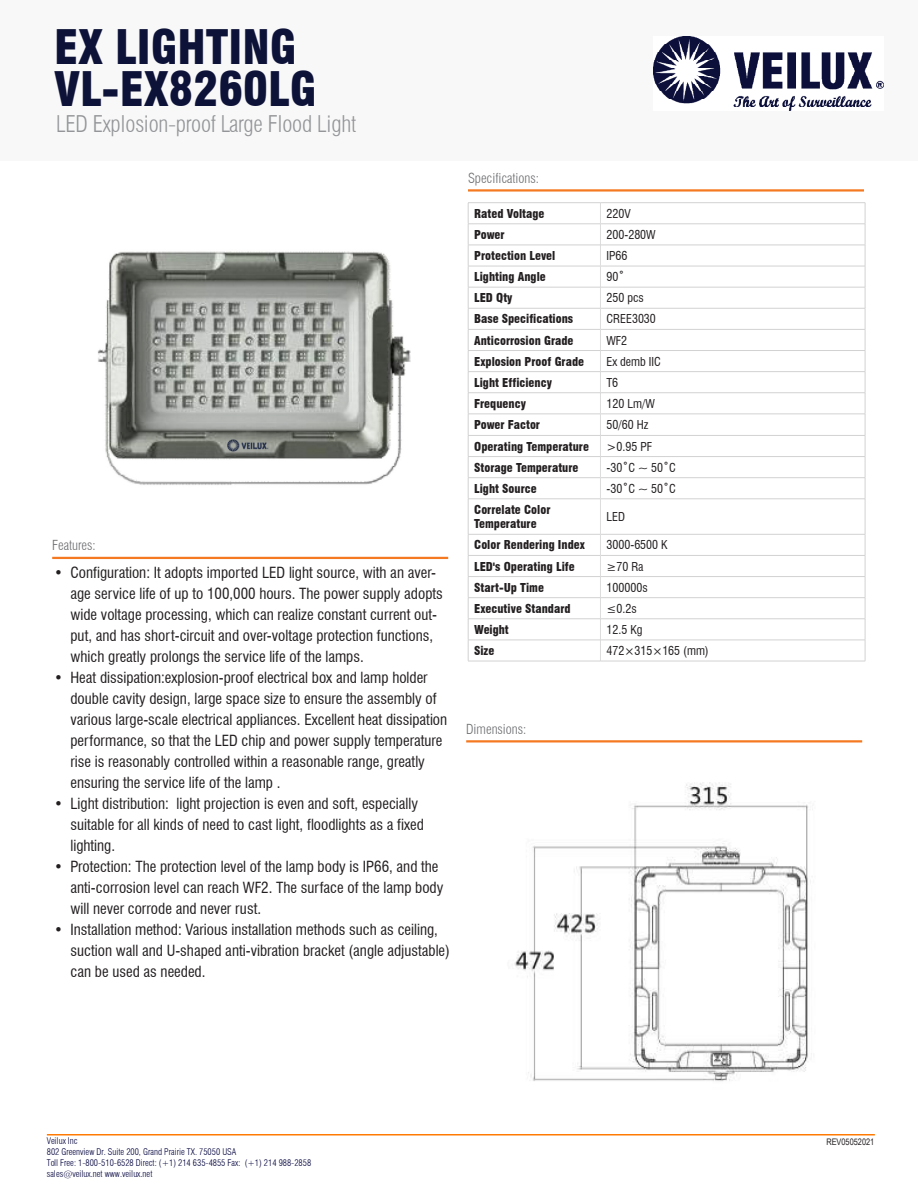
<style>
.page{position:relative;width:918px;height:1188px;background:#fff}
.page>*{position:absolute;margin:0;border:0;box-sizing:border-box;transform-origin:0 0}
.t1{font:900 condensed 46.5px/42px "Swiss 721 BT";color:#0d1238}
.t2{font:300 condensed 22.5px "Swiss 721 BT";letter-spacing:-.01em;color:#939598}
.t3{font:condensed 15px/21px "Swiss 721 BT";color:#231f20}
.t4{font:300 condensed 13.5px "Swiss 721 BT";color:#6c6d70}
.t5{font:900 condensed 12px "Swiss 721 BT";color:#231f20}
.t6{font:condensed 12px "Swiss 721 BT";color:#231f20}
.t7{font:300 condensed 9px/10.8px "Swiss 721 BT";color:#00003d}
.t8{font:9px "Arial Narrow";color:#231f20}
</style>
<div class="page">
<div style="left:0;top:0;width:918px;height:161px;background:#f8f8f8"></div>
<hr style="left:47px;top:1134px;width:828px;height:2px;background:#ff7a03">
<img style="left:654px;top:37px;width:229px;height:73px">
<hr style="left:468px;top:224px;width:132px;height:1px;background:#d2d2d2">
<hr style="left:600px;top:224px;width:265px;height:1px;background:#d2d2d2">
<hr style="left:468px;top:266px;width:132px;height:1px;background:#d2d2d2">
<hr style="left:600px;top:266px;width:265px;height:1px;background:#d2d2d2">
<hr style="left:468px;top:308px;width:132px;height:1px;background:#d2d2d2">
<hr style="left:600px;top:308px;width:265px;height:1px;background:#d2d2d2">
<hr style="left:468px;top:329px;width:132px;height:1px;background:#d2d2d2">
<hr style="left:600px;top:329px;width:265px;height:1px;background:#d2d2d2">
<hr style="left:468px;top:414px;width:132px;height:1px;background:#d2d2d2">
<hr style="left:600px;top:414px;width:265px;height:1px;background:#d2d2d2">
<hr style="left:468px;top:477px;width:132px;height:1px;background:#d2d2d2">
<svg style="left:468px;top:203px;width:1px;height:296px"></svg>
<hr style="left:600px;top:477px;width:265px;height:1px;background:#d2d2d2">
<svg style="left:865px;top:203px;width:1px;height:296px"></svg>
<hr style="left:468px;top:499px;width:132px;height:1px;background:#d2d2d2">
<hr style="left:468px;top:499px;width:1px;height:35px;background:#d2d2d2">
<hr style="left:600px;top:499px;width:265px;height:1px;background:#d2d2d2">
<hr style="left:865px;top:499px;width:1px;height:35px;background:#d2d2d2">
<hr style="left:468px;top:534px;width:132px;height:1px;background:#d2d2d2">
<hr style="left:600px;top:534px;width:265px;height:1px;background:#d2d2d2">
<hr style="left:468px;top:555px;width:132px;height:1px;background:#d2d2d2">
<hr style="left:600px;top:555px;width:265px;height:1px;background:#d2d2d2">
<svg style="left:468px;top:535px;width:1px;height:126px"></svg>
<svg style="left:865px;top:535px;width:1px;height:126px"></svg>
<svg style="left:600px;top:203px;width:1px;height:296px"></svg>
<hr style="left:600px;top:499px;width:1px;height:35px;background:#ddd">
<svg style="left:600px;top:535px;width:1px;height:126px"></svg>
<hr style="left:468px;top:202px;width:132px;height:1px;background:#d2d2d2">
<hr style="left:600px;top:202px;width:265px;height:1px;background:#d2d2d2">
<hr style="left:468px;top:245px;width:132px;height:1px;background:#d2d2d2">
<hr style="left:600px;top:245px;width:265px;height:1px;background:#d2d2d2">
<hr style="left:468px;top:287px;width:132px;height:1px;background:#d2d2d2">
<hr style="left:600px;top:287px;width:265px;height:1px;background:#d2d2d2">
<hr style="left:468px;top:350px;width:132px;height:1px;background:#d2d2d2">
<hr style="left:600px;top:350px;width:265px;height:1px;background:#d2d2d2">
<hr style="left:468px;top:371px;width:132px;height:1px;background:#d2d2d2">
<hr style="left:600px;top:371px;width:265px;height:1px;background:#d2d2d2">
<hr style="left:468px;top:392px;width:132px;height:1px;background:#d2d2d2">
<hr style="left:600px;top:392px;width:265px;height:1px;background:#d2d2d2">
<hr style="left:468px;top:435px;width:132px;height:1px;background:#d2d2d2">
<hr style="left:600px;top:435px;width:265px;height:1px;background:#d2d2d2">
<hr style="left:468px;top:456px;width:132px;height:1px;background:#d2d2d2">
<hr style="left:600px;top:456px;width:265px;height:1px;background:#d2d2d2">
<hr style="left:468px;top:576px;width:132px;height:1px;background:#d2d2d2">
<hr style="left:600px;top:576px;width:265px;height:1px;background:#d2d2d2">
<hr style="left:468px;top:597px;width:132px;height:1px;background:#d2d2d2">
<hr style="left:600px;top:597px;width:265px;height:1px;background:#d2d2d2">
<hr style="left:468px;top:619px;width:132px;height:1px;background:#d2d2d2">
<hr style="left:600px;top:619px;width:265px;height:1px;background:#d2d2d2">
<hr style="left:468px;top:640px;width:132px;height:1px;background:#d2d2d2">
<hr style="left:600px;top:640px;width:265px;height:1px;background:#d2d2d2">
<hr style="left:468px;top:661px;width:132px;height:1px;background:#d2d2d2">
<hr style="left:600px;top:661px;width:265px;height:1px;background:#d2d2d2">
<hr style="left:468px;top:189px;width:396px;height:3px;background:#f47921">
<hr style="left:52px;top:557px;width:396px;height:2px;background:#f47921">
<hr style="left:466px;top:740px;width:396px;height:2px;background:#f47921">
<img style="left:98px;top:251px;width:313px;height:234px">
<img style="left:514px;top:782px;width:298px;height:299px">
<h1 class="t1" style="left:54px;top:26px;width:264px">EX LIGHTING<br>VL-EX8260LG</h1>
<h2 class="t2" style="left:56px;top:111px;width:302px">LED Explosion-proof Large Flood Light</h2>
<p class="t4" style="left:52px;top:537px;width:45px">Features:</p>
<p class="t3" style="left:70px;top:562px;width:374px;text-indent:-16px">• Configuration: It adopts imported LED light source, with an aver&shy;age service life of up to 100,000 hours. The power supply adopts wide voltage processing, which can realize constant current out&shy;put, and has short-circuit and over-voltage protection functions, which greatly prolongs the service life of the lamps.</p>
<p class="t3" style="left:70px;top:667px;width:378px;text-indent:-16px">• Heat dissipation:explosion-proof electrical box and lamp holder double cavity design, large space size to ensure the assembly of various large-scale electrical appliances. Excellent heat dissipation performance, so that the LED chip and power supply temperature rise is reasonably controlled within a reasonable range, greatly ensuring the service life of the lamp .</p>
<p class="t3" style="left:70px;top:793px;width:355px;text-indent:-16px">• Light distribution: light projection is even and soft, especially suitable for all kinds of need to cast light, floodlights as a fixed lighting.</p>
<p class="t3" style="left:70px;top:856px;width:374px;text-indent:-16px">• Protection: The protection level of the lamp body is IP66, and the anti-corrosion level can reach WF2. The surface of the lamp body will never corrode and never rust.</p>
<p class="t3" style="left:70px;top:919px;width:381px;text-indent:-16px">• Installation method: Various installation methods such as ceiling, suction wall and U-shaped anti-vibration bracket (angle adjustable) can be used as needed.</p>
<p class="t4" style="left:468px;top:170px;width:73px">Specifications:</p>
<p class="t5" style="left:474px;top:206px;width:72px">Rated Voltage</p>
<p class="t6" style="left:606px;top:206px;width:26px">220V</p>
<p class="t5" style="left:474px;top:227px;width:32px">Power</p>
<p class="t6" style="left:606px;top:227px;width:51px">200-280W</p>
<p class="t5" style="left:474px;top:248px;width:83px">Protection Level</p>
<p class="t6" style="left:606px;top:248px;width:22px">IP66</p>
<p class="t5" style="left:474px;top:270px;width:73px">Lighting Angle</p>
<p class="t6" style="left:606px;top:270px;width:19px">90˚</p>
<p class="t5" style="left:474px;top:291px;width:40px">LED Qty</p>
<p class="t6" style="left:606px;top:291px;width:39px">250 pcs</p>
<p class="t5" style="left:474px;top:312px;width:101px">Base Specifications</p>
<p class="t6" style="left:606px;top:312px;width:51px">CREE3030</p>
<p class="t5" style="left:474px;top:333px;width:101px">Anticorrosion Grade</p>
<p class="t6" style="left:606px;top:333px;width:22px">WF2</p>
<p class="t5" style="left:474px;top:354px;width:111px">Explosion Proof Grade</p>
<p class="t6" style="left:606px;top:354px;width:56px">Ex demb IIC</p>
<p class="t5" style="left:474px;top:375px;width:79px">Light Efficiency</p>
<p class="t6" style="left:606px;top:375px;width:13px">T6</p>
<p class="t5" style="left:474px;top:396px;width:53px">Frequency</p>
<p class="t6" style="left:606px;top:396px;width:50px">120 Lm/W</p>
<p class="t5" style="left:474px;top:418px;width:67px">Power Factor</p>
<p class="t6" style="left:606px;top:418px;width:43px">50/60 Hz</p>
<p class="t5" style="left:474px;top:439px;width:116px">Operating Temperature</p>
<p class="t6" style="left:606px;top:439px;width:47px">&gt;0.95 PF</p>
<p class="t5" style="left:474px;top:460px;width:106px">Storage Temperature</p>
<p class="t6" style="left:606px;top:460px;width:71px">-30˚C ~ 50˚C</p>
<p class="t5" style="left:474px;top:481px;width:64px">Light Source</p>
<p class="t6" style="left:606px;top:481px;width:71px">-30˚C ~ 50˚C</p>
<p class="t5" style="left:474px;top:502px;width:78px">Correlate Color</p>
<p class="t5" style="left:474px;top:517px;width:64px">Temperature</p>
<p class="t6" style="left:606px;top:510px;width:20px">LED</p>
<p class="t5" style="left:474px;top:538px;width:112px">Color Rendering Index</p>
<p class="t6" style="left:606px;top:538px;width:63px">3000-6500 K</p>
<p class="t5" style="left:474px;top:559px;width:102px">LED's Operating Life</p>
<p class="t6" style="left:606px;top:559px;width:39px">≥70 Ra</p>
<p class="t5" style="left:474px;top:580px;width:71px">Start-Up Time</p>
<p class="t6" style="left:606px;top:580px;width:43px">100000s</p>
<p class="t5" style="left:474px;top:601px;width:98px">Executive Standard</p>
<p class="t6" style="left:606px;top:601px;width:32px">≤0.2s</p>
<p class="t5" style="left:474px;top:622px;width:36px">Weight</p>
<p class="t6" style="left:606px;top:622px;width:38px">12.5 Kg</p>
<p class="t5" style="left:474px;top:643px;width:22px">Size</p>
<p class="t6" style="left:606px;top:643px;width:104px">472×315×165 (mm)</p>
<p class="t4" style="left:466px;top:721px;width:62px">Dimensions:</p>
<p class="t7" style="left:47px;top:1136px;width:266px">Veilux Inc<br>802 Greenview Dr. Suite 200, Grand Prairie TX. 75050 USA<br>Toll Free: 1-800-510-6528 Direct: (+1) 214 635-4855 Fax: (+1) 214 988-2858 sales@veilux.net www.veilux.net</p>
<p class="t8" style="left:826px;top:1135px;width:50px">REV05052021</p>
</div>
